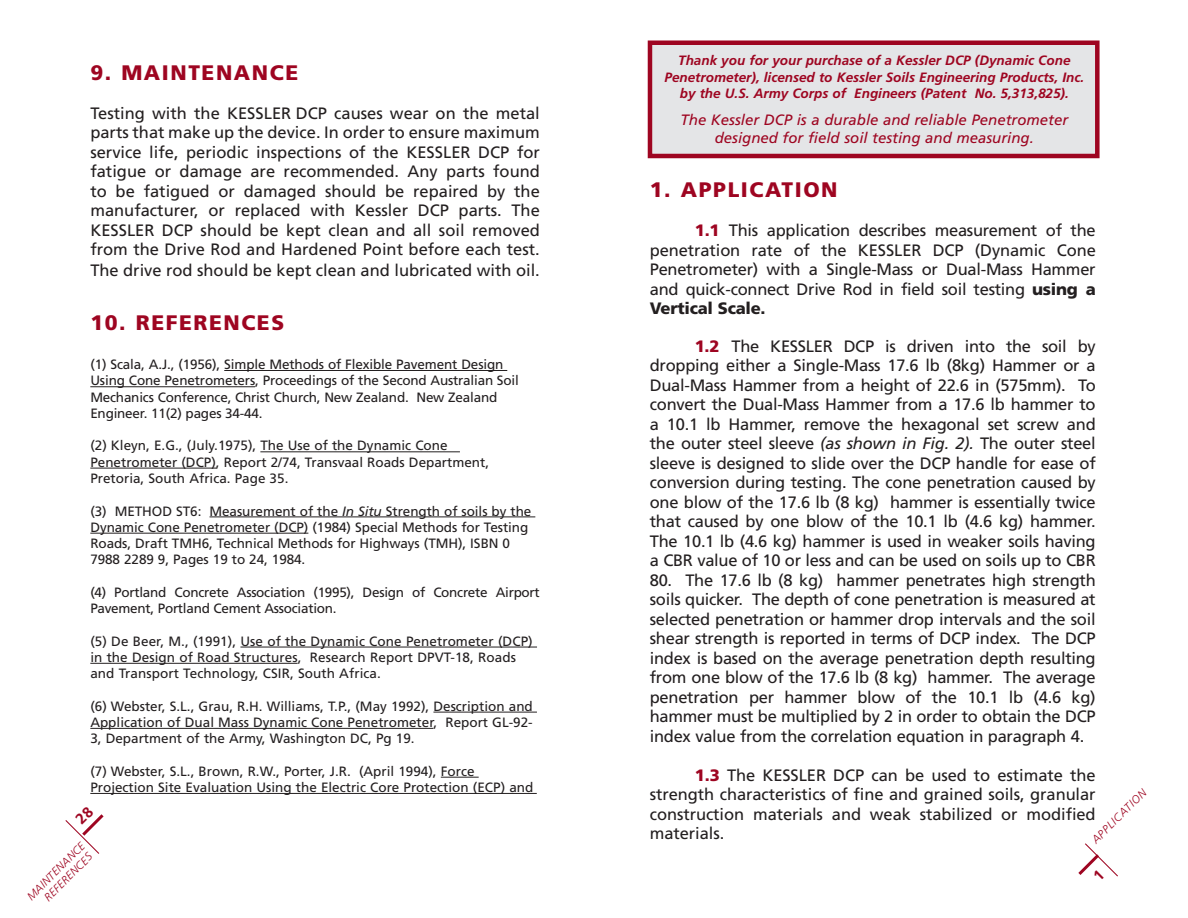
<style>
.page{position:relative;width:1188px;height:918px;background:#fff}
.page>*{position:absolute;margin:0;border:0;box-sizing:border-box;transform-origin:0 0}
.t1{font:900 21px "Frutiger";letter-spacing:.075em;color:#9e0521}
.t2{font:16.5px/19.5px "Frutiger";letter-spacing:-.015em;color:#231f20;text-align:justify}
.t3{font:italic 15px/18px "Frutiger";color:#9e0521;text-align:center}
.t4{font:13.5px/16.2px "Frutiger";letter-spacing:-.005em;color:#231f20}
.t5{font:italic 700 13.5px/16.2px "Frutiger";color:#9e0521;text-align:center}
.t6{font:italic 300 11.25px "Frutiger";color:#9e0521}
.s1{font-style:italic}
.s2{font-weight:900;color:#9e0521}
.s3{font-weight:900}
</style>
<div class="page">
<div style="left:648px;top:40px;width:452px;height:118px;background:#e4e5e7;border:4px solid #9e0521"></div>
<hr style="left:224px;top:370px;width:283px;height:1px;background:#231f20">
<hr style="left:90px;top:386px;width:165px;height:1px;background:#231f20">
<hr style="left:260px;top:451px;width:200px;height:1px;background:#231f20">
<hr style="left:90px;top:468px;width:126px;height:1px;background:#231f20">
<hr style="left:210px;top:517px;width:325px;height:1px;background:#231f20">
<hr style="left:90px;top:533px;width:218px;height:1px;background:#231f20">
<hr style="left:240px;top:647px;width:297px;height:1px;background:#231f20">
<hr style="left:90px;top:663px;width:208px;height:1px;background:#231f20">
<hr style="left:433px;top:712px;width:104px;height:1px;background:#231f20">
<hr style="left:90px;top:728px;width:343px;height:1px;background:#231f20">
<hr style="left:441px;top:777px;width:38px;height:1px;background:#231f20">
<hr style="left:90px;top:793px;width:447px;height:1px;background:#231f20">
<svg style="left:1078px;top:843px;width:40px;height:34px"></svg>
<svg style="left:65px;top:814px;width:39px;height:40px"></svg>
<p class="t1" style="left:90px;top:60px;width:70px">9. MAINTENANCE</p>
<p class="t2" style="left:90px;top:103px;width:451px">Testing with the KESSLER DCP causes wear on the metal parts that make up the device. In order to ensure maximum service life, periodic inspections of the KESSLER DCP for fatigue or damage are recommended. Any parts found to be fatigued or damaged should be repaired by the manufacturer, or replaced with Kessler DCP parts. The KESSLER DCP should be kept clean and all soil removed from the Drive Rod and Hardened Point before each test.</p>
<p class="t2" style="left:90px;top:261px;width:451px">The drive rod should be kept clean and lubricated with oil.</p>
<p class="t1" style="left:90px;top:310px;width:77px">10. REFERENCES</p>
<p class="t4" style="left:90px;top:356px;width:430px">(1) Scala, A.J., (1956), Simple Methods of Flexible Pavement Design Using Cone Penetrometers, Proceedings of the Second Australian Soil Mechanics Conference, Christ Church, New Zealand. New Zealand Engineer. 11(2) pages 34-44.</p>
<p class="t4" style="left:90px;top:438px;width:400px">(2) Kleyn, E.G., (July.1975), The Use of the Dynamic Cone<br>Penetrometer (DCP), Report 2/74, Transvaal Roads Department,<br>Pretoria, South Africa. Page 35.</p>
<p class="t4" style="left:90px;top:503px;width:443px">(3) METHOD ST6: Measurement of the <span class="s1">In Situ</span> Strength of soils by the Dynamic Cone Penetrometer (DCP) (1984) Special Methods for Testing Roads, Draft TMH6, Technical Methods for Highways (TMH), ISBN 0<br>7988 2289 9, Pages 19 to 24, 1984.</p>
<p class="t4" style="left:90px;top:584px;width:451px">(4) Portland Concrete Association (1995), Design of Concrete Airport<br>Pavement, Portland Cement Association.</p>
<p class="t4" style="left:90px;top:633px;width:444px">(5) De Beer, M., (1991), Use of the Dynamic Cone Penetrometer (DCP) in the Design of Road Structures, Research Report DPVT-18, Roads and Transport Technology, CSIR, South Africa.</p>
<p class="t4" style="left:90px;top:698px;width:444px;text-align:justify">(6) Webster, S.L., Grau, R.H. Williams, T.P., (May 1992), Description and Application of Dual Mass Dynamic Cone Penetrometer, Report GL-92- 3, Department of the Army, Washington DC, Pg 19.</p>
<p class="t4" style="left:90px;top:763px;width:445px">(7) Webster, S.L., Brown, R.W., Porter, J.R. (April 1994), Force<br>Projection Site Evaluation Using the Electric Core Protection (ECP) and</p>
<p class="t6" style="left:24px;top:894px;width:78px;rotate:-45deg">MAINTENANCE</p>
<p class="t6" style="left:42px;top:894px;width:64px;rotate:-45deg">REFERENCES</p>
<p class="t5" style="left:664px;top:53px;width:421px">Thank you for your purchase of a Kessler DCP (Dynamic Cone<br>Penetrometer), licensed to Kessler Soils Engineering Products, Inc. by the U.S. Army Corps of Engineers (Patent No. 5,313,825).</p>
<p class="t3" style="left:681px;top:111px;width:389px">The Kessler DCP is a durable and reliable Penetrometer designed for field soil testing and measuring.</p>
<p class="t1" style="left:650px;top:177px;width:189px">1. APPLICATION</p>
<p class="t2" style="left:650px;top:221px;width:448px;text-indent:45px"><span class="s2">1.1</span> This application describes measurement of the penetration rate of the KESSLER DCP (Dynamic Cone Penetrometer) with a Single-Mass or Dual-Mass Hammer and quick-connect Drive Rod in field soil testing <span class="s3">USING A VERTICAL SCALE.</span></p>
<p class="t2" style="left:650px;top:337px;width:447px;text-indent:45px"><span class="s2">1.2</span> The KESSLER DCP is driven into the soil by dropping either a Single-Mass 17.6 lb (8kg) Hammer or a Dual-Mass Hammer from a height of 22.6 in (575mm). To convert the Dual-Mass Hammer from a 17.6 lb hammer to a 10.1 lb Hammer, remove the hexagonal set screw and the outer steel sleeve <span class="s1">(as shown in Fig. 2).</span> The outer steel sleeve is designed to slide over the DCP handle for ease of conversion during testing. The cone penetration caused by one blow of the 17.6 lb (8 kg) hammer is essentially twice that caused by one blow of the 10.1 lb (4.6 kg) hammer.<br>The 10.1 lb (4.6 kg) hammer is used in weaker soils having a CBR value of 10 or less and can be used on soils up to CBR</p>
<p class="t2" style="left:650px;top:571px;width:447px">80. The 17.6 lb (8 kg) hammer penetrates high strength soils quicker. The depth of cone penetration is measured at selected penetration or hammer drop intervals and the soil shear strength is reported in terms of DCP index. The DCP index is based on the average penetration depth resulting from one blow of the 17.6 lb (8 kg) hammer. The average penetration per hammer blow of the 10.1 lb (4.6 kg) hammer must be multiplied by 2 in order to obtain the DCP index value from the correlation equation in paragraph 4.</p>
<p class="t2" style="left:650px;top:766px;width:447px;text-indent:45px"><span class="s2">1.3</span> The KESSLER DCP can be used to estimate the strength characteristics of fine and grained soils, granular construction materials and weak stabilized or modified materials.</p>
<p class="t6" style="left:1089px;top:837px;width:74px;rotate:-45deg">APPLICATION</p>
</div>
